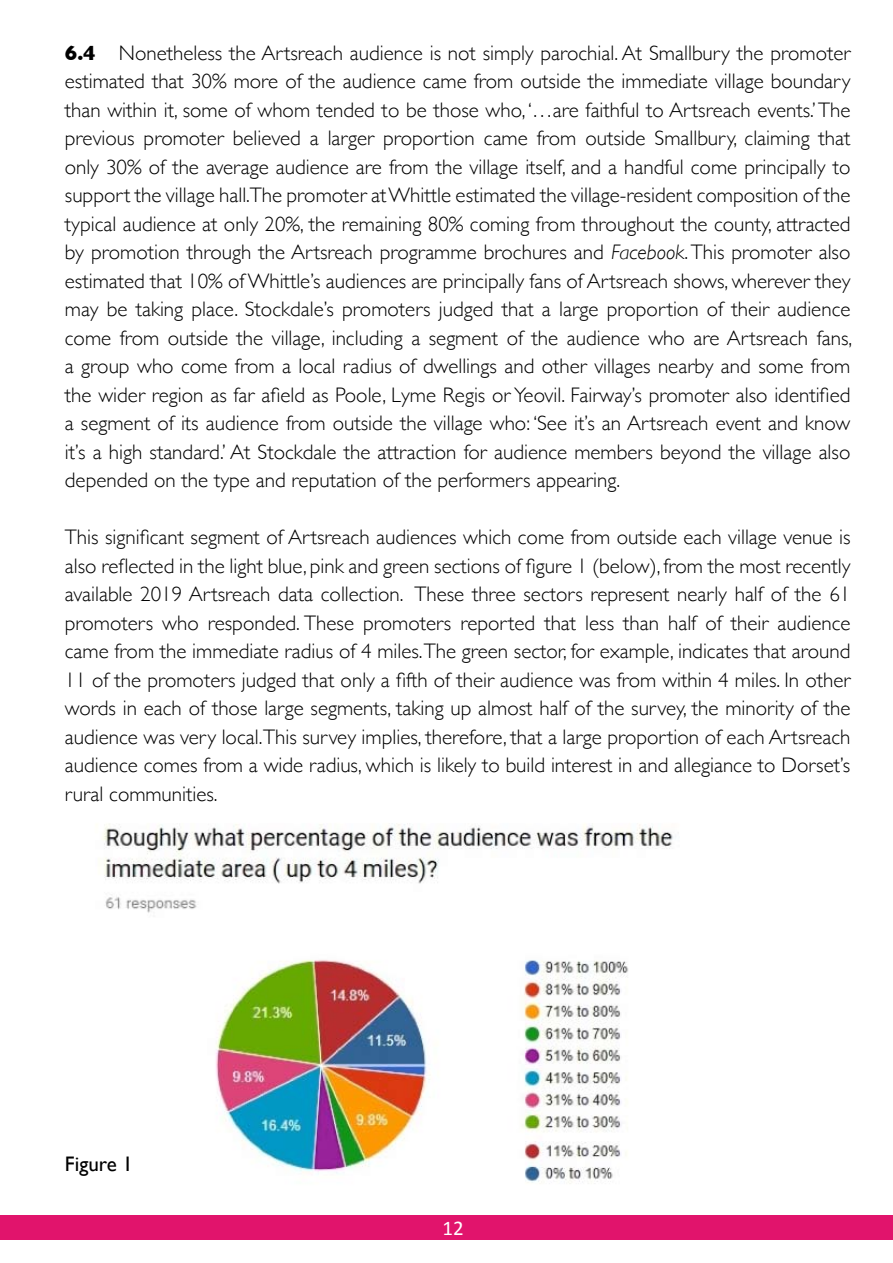
<style>
.page{position:relative;width:893px;height:1263px;background:#fff}
.page>*{position:absolute;margin:0;border:0;box-sizing:border-box;transform-origin:0 0}
.t1{font:300 21px/28.5px "Gill Sans";color:#000;text-align:justify}
.t2{font:21px "Gill Sans";color:#000}
.t3{font:21px "Calibri";color:#fff}
.s1{font-weight:700}
.s2{font-style:italic}
</style>
<div class="page">
<div style="left:1px;top:1216px;width:892px;height:24px;background:#e1146c"></div>
<img style="left:102px;top:823px;width:574px;height:361px">
<p class="t1" style="left:65px;top:38px;width:789px"><span class="s1">6.4</span> Nonetheless the Artsreach audience is not simply parochial. At Smallbury the promoter estimated that 30% more of the audience came from outside the immediate village boundary than within it, some of whom tended to be those who, ‘…are faithful to Artsreach events.’ The previous promoter believed a larger proportion came from outside Smallbury, claiming that only 30% of the average audience are from the village itself, and a handful come principally to support the village hall.The promoter at Whittle estimated the village-resident composition of the typical audience at only 20%, the remaining 80% coming from throughout the county, attracted by promotion through the Artsreach programme brochures and <span class="s2">Facebook</span>. This promoter also estimated that 10% of Whittle’s audiences are principally fans of Artsreach shows, wherever they may be taking place. Stockdale’s promoters judged that a large proportion of their audience come from outside the village, including a segment of the audience who are Artsreach fans, a group who come from a local radius of dwellings and other villages nearby and some from the wider region as far afield as Poole, Lyme Regis or Yeovil. Fairway’s promoter also identified a segment of its audience from outside the village who: ‘See it’s an Artsreach event and know it’s a high standard.’ At Stockdale the attraction for audience members beyond the village also depended on the type and reputation of the performers appearing.</p>
<p class="t1" style="left:65px;top:522px;width:787px">This significant segment of Artsreach audiences which come from outside each village venue is also reflected in the light blue, pink and green sections of figure 1 (below), from the most recently available 2019 Artsreach data collection. These three sectors represent nearly half of the 61 promoters who responded. These promoters reported that less than half of their audience came from the immediate radius of 4 miles.The green sector, for example, indicates that around 11 of the promoters judged that only a fifth of their audience was from within 4 miles. In other words in each of those large segments, taking up almost half of the survey, the minority of the audience was very local.This survey implies, therefore, that a large proportion of each Artsreach audience comes from a wide radius, which is likely to build interest in and allegiance to Dorset’s rural communities.</p>
<p class="t2" style="left:65px;top:1152px;width:70px">Figure 1</p>
<p class="t3" style="left:443px;top:1214px;width:23px">12</p>
</div>
